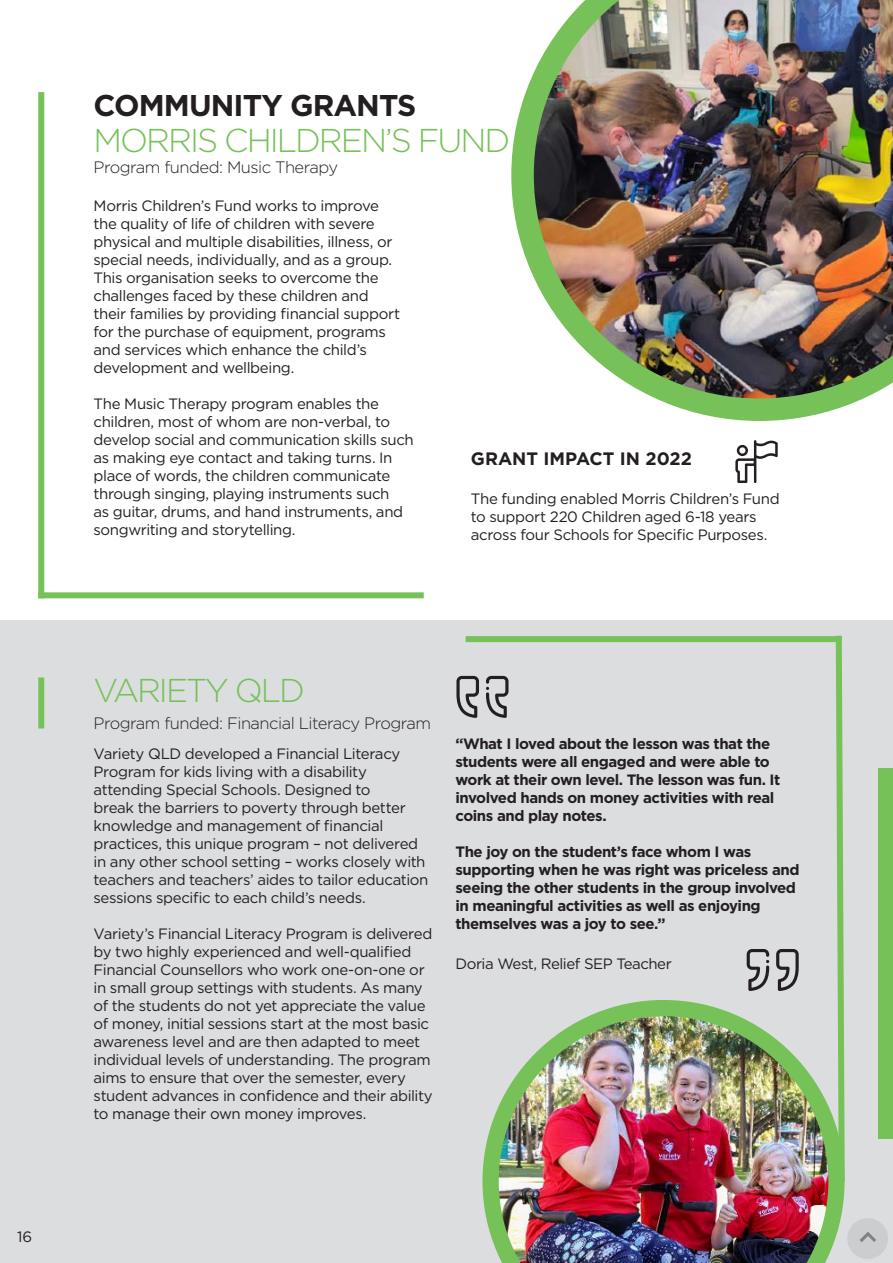
<style>
.page{position:relative;width:893px;height:1263px;background:#fff}
.page>*{position:absolute;margin:0;border:0;box-sizing:border-box;transform-origin:0 0}
.t1{font:300 33px "Gotham";letter-spacing:-.06em;color:#76c158}
.t2{font:700 30px "Gotham";letter-spacing:-.03em;color:#231f20}
.t3{font:700 18px "Gotham";color:#231f20}
.t4{font:300 16.5px "Gotham";letter-spacing:-.03em;color:#231f20}
.t5{font:15px/18px "Gotham";letter-spacing:-.025em;color:#231f20}
.t6{font:700 15px/18px "Gotham";letter-spacing:-.03em;color:#231f20}
</style>
<div class="page">
<div style="left:0;top:621px;width:893px;height:642px;background:#dcdddf"></div>
<div style="left:38px;top:592px;width:386px;height:6px;background:#76c158"></div>
<div style="left:38px;top:92px;width:6px;height:506px;background:#76c158"></div>
<img style="left:511px;top:0;width:382px;height:421px">
<img style="left:482px;top:1000px;width:363px;height:263px">
<div style="left:878px;top:768px;width:15px;height:370px;background:#76c158"></div>
<svg style="left:776px;top:949px;width:23px;height:42px"></svg>
<svg style="left:747px;top:949px;width:22px;height:42px"></svg>
<svg style="left:456px;top:676px;width:23px;height:42px"></svg>
<svg style="left:486px;top:676px;width:22px;height:42px"></svg>
<div style="left:38px;top:677px;width:6px;height:51px;background:#76c158"></div>
<svg style="left:735px;top:440px;width:43px;height:43px"></svg>
<svg style="left:833px;top:635px;width:12px;height:552px"></svg>
<div style="left:466px;top:636px;width:376px;height:6px;background:#76c158"></div>
<svg style="left:847px;top:1218px;width:41px;height:41px"></svg>
<p class="t5" style="left:17px;top:1227px;width:17px">16</p>
<h2 class="t2" style="left:94px;top:86px;width:324px">COMMUNITY GRANTS</h2>
<h1 class="t1" style="left:94px;top:119px;width:418px">MORRIS CHILDREN’S FUND</h1>
<p class="t4" style="left:94px;top:157px;width:246px">Program funded: Music Therapy</p>
<p class="t5" style="left:94px;top:196px;width:308px">Morris Children’s Fund works to improve the quality of life of children with severe physical and multiple disabilities, illness, or special needs, individually, and as a group.<br>This organisation seeks to overcome the challenges faced by these children and their families by providing financial support for the purchase of equipment, programs and services which enhance the child’s development and wellbeing.</p>
<p class="t5" style="left:94px;top:394px;width:322px">The Music Therapy program enables the children, most of whom are non-verbal, to develop social and communication skills such as making eye contact and taking turns. In place of words, the children communicate through singing, playing instruments such<br>as guitar, drums, and hand instruments, and songwriting and storytelling.</p>
<p class="t3" style="left:471px;top:447px;width:223px">GRANT IMPACT IN 2022</p>
<p class="t5" style="left:471px;top:490px;width:310px">The funding enabled Morris Children’s Fund to support 220 Children aged 6-18 years across four Schools for Specific Purposes.</p>
<h1 class="t1" style="left:94px;top:669px;width:213px">VARIETY QLD</h1>
<p class="t4" style="left:94px;top:712px;width:339px">Program funded: Financial Literacy Program</p>
<p class="t5" style="left:94px;top:744px;width:336px">Variety QLD developed a Financial Literacy Program for kids living with a disability attending Special Schools. Designed to<br>break the barriers to poverty through better knowledge and management of financial practices, this unique program – not delivered in any other school setting – works closely with teachers and teachers’ aides to tailor education sessions specific to each child’s needs.</p>
<p class="t5" style="left:94px;top:924px;width:341px">Variety’s Financial Literacy Program is delivered by two highly experienced and well-qualified Financial Counsellors who work one-on-one or in small group settings with students. As many of the students do not yet appreciate the value of money, initial sessions start at the most basic awareness level and are then adapted to meet individual levels of understanding. The program aims to ensure that over the semester, every student advances in confidence and their ability to manage their own money improves.</p>
<p class="t6" style="left:455px;top:734px;width:326px">“What I loved about the lesson was that the students were all engaged and were able to work at their own level. The lesson was fun. It involved hands on money activities with real coins and play notes.</p>
<p class="t6" style="left:455px;top:842px;width:345px">The joy on the student’s face whom I was supporting when he was right was priceless and seeing the other students in the group involved in meaningful activities as well as enjoying themselves was a joy to see.”</p>
<p class="t5" style="left:455px;top:954px;width:218px">Doria West, Relief SEP Teacher</p>
</div>
